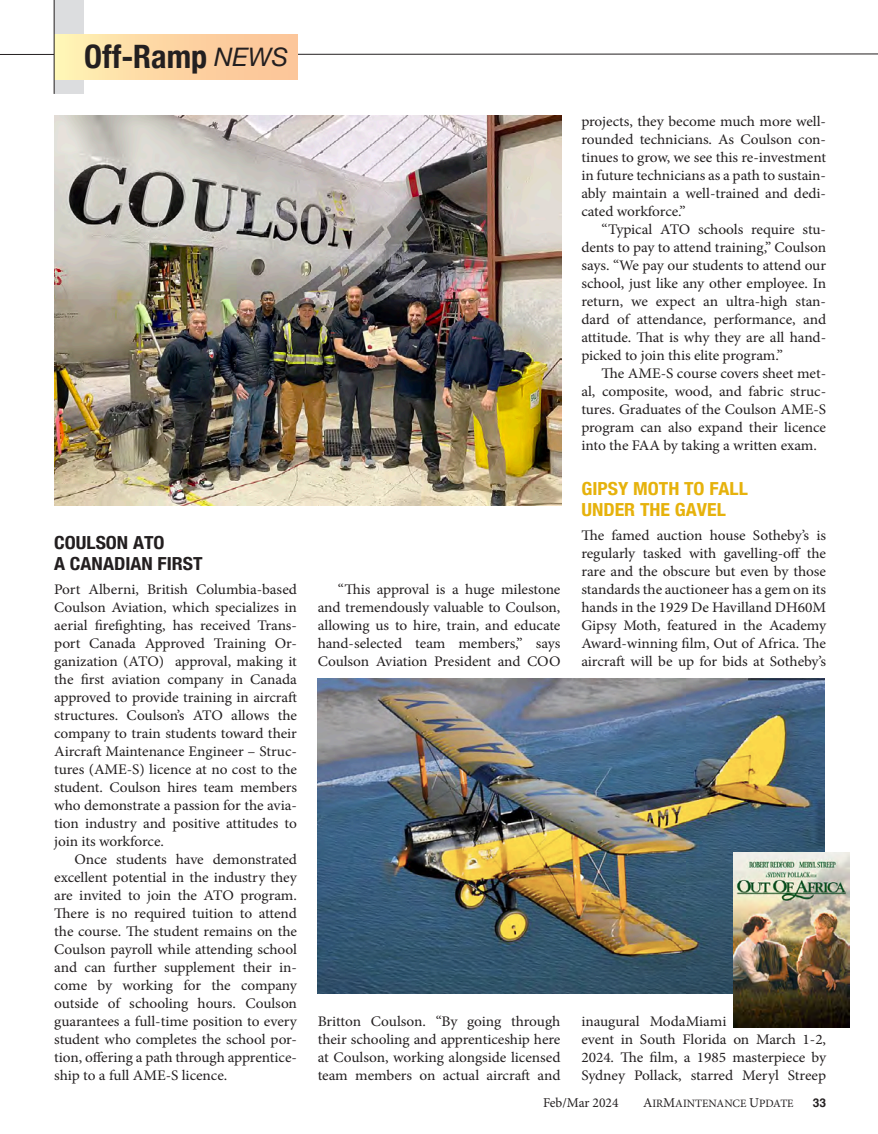
<style>
.page{position:relative;width:878px;height:1134px;background:#fff}
.page>*{position:absolute;margin:0;border:0;box-sizing:border-box;transform-origin:0 0}
.contents_departments{font:700 condensed 32.25px "Helvetica Neue";color:#231f20}
.Industry_Forum_heads{font:700 condensed 18px/21px "Helvetica Neue";color:#e6b20c;scale:1.1 1}
.Industry_Forum_heads-2{font:700 condensed 18px/21px "Helvetica Neue";color:#231f20;scale:1.1 1}
.body_copy_-_indent{font:14.7px/18px "Minion Pro";letter-spacing:-.005em;color:#231f20;text-align:justify;scale:1.05 1}
.body_copy_-_no_inden{font:14.7px/18px "Minion Pro";letter-spacing:-.005em;color:#231f20;text-align:justify;scale:1.05 1}
.t1{font:13.5px "Minion Pro";letter-spacing:-.005em;color:#231f20}
.t2{font:700 12px "Helvetica";color:#231f20}
.t3{font:11.25px "Minion Pro";color:#231f20}
.s1{font-weight:400;font-style:italic;font-stretch:normal;font-size:25.5px}
.s2{font-size:13.5px}
</style>
<div class="page">
<svg style="left:0;top:53px;width:877px;height:2px"></svg>
<div style="left:54px;top:0;width:30px;height:94px;background:#dcdddf"></div>
<div style="left:54px;top:35px;width:243px;height:45px;background:linear-gradient(to right,#fff1b3,#fbbf95)"></div>
<hr style="left:54px;top:0;width:1px;height:94px;background:#231f20">
<img style="left:317px;top:679px;width:507px;height:314px">
<img style="left:733px;top:852px;width:116px;height:175px">
<img style="left:54px;top:115px;width:507px;height:391px">
<p class="contents_departments" style="left:84px;top:29px;width:205px">Off-Ramp <span class="s1">NEWS</span></p>
<p class="Industry_Forum_heads-2" style="left:54px;top:531px;width:136px">COULSON ATO<br>A CANADIAN FIRST</p>
<p class="body_copy_-_no_inden" style="left:54px;top:580px;width:233px">Port Alberni, British Columbia-based Coulson Aviation, which specializes in aerial firefighting, has received Trans&shy;port Canada Approved Training Or&shy;ganization (ATO) approval, making it the first aviation company in Canada approved to provide training in aircraft structures. Coulson’s ATO allows the company to train students toward their Aircraft Maintenance Engineer – Struc&shy;tures (AME-S) licence at no cost to the student. Coulson hires team members who demonstrate a passion for the avia&shy;tion industry and positive attitudes to join its workforce.</p>
<p class="body_copy_-_indent" style="left:54px;top:850px;width:233px;text-indent:20px">Once students have demonstrated excellent potential in the industry they are invited to join the ATO program.<br>There is no required tuition to attend the course. The student remains on the Coulson payroll while attending school and can further supplement their in&shy;come by working for the company outside of schooling hours. Coulson guarantees a full-time position to every student who completes the school por&shy;tion, offering a path through apprentice&shy;ship to a full AME-S licence.</p>
<p class="body_copy_-_indent" style="left:317px;top:580px;width:233px;text-indent:20px">“This approval is a huge milestone and tremendously valuable to Coulson, allowing us to hire, train, and educate hand-selected team members,” says Coulson Aviation President and COO</p>
<p class="body_copy_-_indent" style="left:581px;top:112px;width:234px">projects, they become much more well&shy;rounded technicians. As Coulson con&shy;tinues to grow, we see this re-investment in future technicians as a path to sustain&shy;ably maintain a well-trained and dedi&shy;cated workforce.”</p>
<p class="body_copy_-_indent" style="left:581px;top:220px;width:234px;text-indent:20px">“Typical ATO schools require stu&shy;dents to pay to attend training,” Coulson says. “We pay our students to attend our school, just like any other employee. In return, we expect an ultra-high stan&shy;dard of attendance, performance, and attitude. That is why they are all hand&shy;picked to join this elite program.”</p>
<p class="body_copy_-_indent" style="left:581px;top:364px;width:234px;text-indent:20px">The AME-S course covers sheet met&shy;al, composite, wood, and fabric struc&shy;tures. Graduates of the Coulson AME-S program can also expand their licence into the FAA by taking a written exam.</p>
<p class="Industry_Forum_heads" style="left:581px;top:477px;width:153px">GIPSY MOTH TO FALL<br>UNDER THE GAVEL</p>
<p class="body_copy_-_no_inden" style="left:581px;top:526px;width:234px">The famed auction house Sotheby’s is regularly tasked with gavelling-off the rare and the obscure but even by those standards the auctioneer has a gem on its hands in the 1929 De Havilland DH60M Gipsy Moth, featured in the Academy Award-winning film, Out of Africa. The aircraft will be up for bids at Sotheby’s</p>
<p class="body_copy_-_indent" style="left:317px;top:1012px;width:233px">Britton Coulson. “By going through their schooling and apprenticeship here at Coulson, working alongside licensed team members on actual aircraft and</p>
<p class="body_copy_-_no_inden" style="left:581px;top:1012px;width:234px;text-align:left">inaugural ModaMiami<br>event in South Florida on March 1-2,<br>2024. The film, a 1985 masterpiece by<br>Sydney Pollack, starred Meryl Streep</p>
<p class="t1" style="left:543px;top:1093px;width:77px">Feb/Mar 2024</p>
<p class="t3" style="left:643px;top:1095px;width:152px"><span class="s2">A</span>IR<span class="s2">M</span>AINTENANCE <span class="s2">U</span>PDATE</p>
<p class="t2" style="left:812px;top:1093px;width:15px">33</p>
</div>
